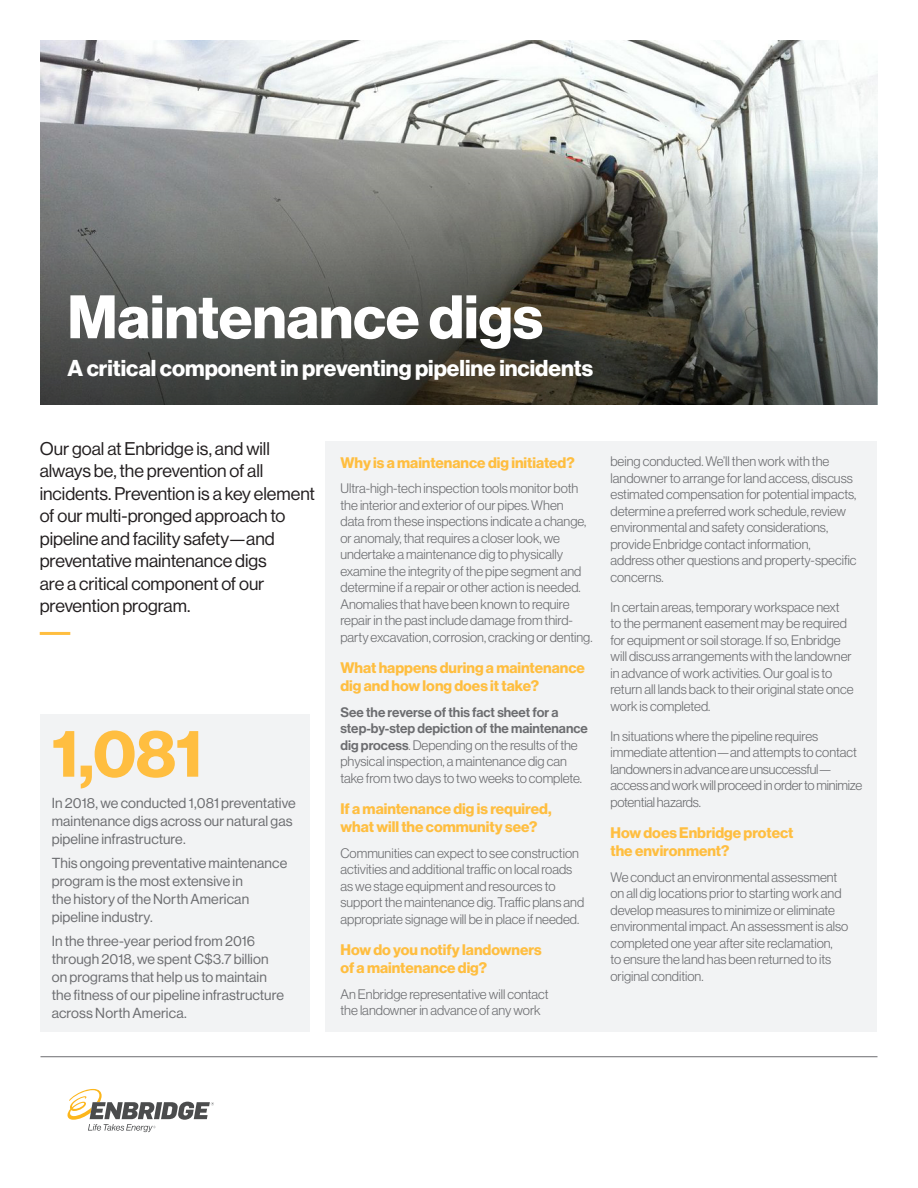
<style>
.page{position:relative;width:918px;height:1188px;background:#fff}
.page>*{position:absolute;margin:0;border:0;box-sizing:border-box;transform-origin:0 0}
.Head_12_14_4{font:66px "N Haas Grotesk DS Std 75 Bd";color:#ffbe40}
.t1{font:60px "N Haas Grotesk DS Std 75 Bd";color:#fff}
.t2{font:22.5px "N Haas Grotesk DS Std 75 Bd";color:#fff}
.Intro_deck_Black{font:18px/22.5px "N Haas Grotesk DS Std 55 Rg";color:#231f20}
.Head_10_12{font:15px/18px "N Haas Grotesk DS Std 75 Bd";color:#ffbe40}
.Head_12_14_4-2{font:14.25px/18px "N Haas Grotesk DS Std 55 Rg";letter-spacing:.005em;color:#6c6d70}
.Body_9_11{font:13.5px/16.5px "N Haas Grotesk DS Std 45 Lt";color:#6c6d70}
.s1{font-family:"N Haas Grotesk DS Std 65 Md"}
</style>
<div class="page">
<hr style="left:40px;top:1056px;width:838px;height:1px;background:#6c6d70">
<hr style="left:40px;top:632px;width:30px;height:3px;background:#ffbe40">
<div style="left:326px;top:441px;width:552px;height:590px;background:#f2f3f4"></div>
<div style="left:40px;top:714px;width:270px;height:317px;background:#f2f3f4"></div>
<svg style="left:68px;top:1089px;width:146px;height:43px"></svg>
<svg style="left:40px;top:40px;width:838px;height:365px;background:#898b88"></svg>
<p class="t1" style="left:68px;top:282px;width:477px">Maintenance digs</p>
<p class="t2" style="left:68px;top:355px;width:527px">A critical component in preventing pipeline incidents</p>
<p class="Intro_deck_Black" style="left:40px;top:438px;width:277px">Our goal at Enbridge is, and will always be, the prevention of all incidents. Prevention is a key element of our multi-pronged approach to pipeline and facility safety—and preventative maintenance digs<br>are a critical component of our prevention program.</p>
<p class="Head_12_14_4" style="left:52px;top:715px;width:152px">1,081</p>
<p class="Head_12_14_4-2" style="left:52px;top:794px;width:245px">In 2018, we conducted 1,081 preventative maintenance digs across our natural gas pipeline infrastructure.</p>
<p class="Head_12_14_4-2" style="left:52px;top:854px;width:237px">This ongoing preventative maintenance program is the most extensive in<br>the history of the North American pipeline industry.</p>
<p class="Head_12_14_4-2" style="left:52px;top:932px;width:234px">In the three-year period from 2016 through 2018, we spent C$3.7 billion on programs that help us to maintain the fitness of our pipeline infrastructure across North America.</p>
<p class="Head_10_12" style="left:340px;top:454px;width:236px">Why is a maintenance dig initiated?</p>
<p class="Body_9_11" style="left:340px;top:480px;width:254px">Ultra-high-tech inspection tools monitor both the interior and exterior of our pipes. When<br>data from these inspections indicate a change, or anomaly, that requires a closer look, we undertake a maintenance dig to physically examine the integrity of the pipe segment and determine if a repair or other action is needed.<br>Anomalies that have been known to require repair in the past include damage from third&shy;party excavation, corrosion, cracking or denting.</p>
<p class="Head_10_12" style="left:340px;top:659px;width:246px">What happens during a maintenance dig and how long does it take?</p>
<p class="Body_9_11" style="left:340px;top:704px;width:249px"><span class="s1">See the reverse of this fact sheet for a step-by-step depiction of the maintenance dig process</span>. Depending on the results of the physical inspection, a maintenance dig can take from two days to two weeks to complete.</p>
<p class="Head_10_12" style="left:340px;top:800px;width:213px">If a maintenance dig is required, what will the community see?</p>
<p class="Body_9_11" style="left:340px;top:845px;width:245px">Communities can expect to see construction activities and additional traffic on local roads as we stage equipment and resources to support the maintenance dig. Traffic plans and appropriate signage will be in place if needed.</p>
<p class="Head_10_12" style="left:340px;top:941px;width:203px">How do you notify landowners of a maintenance dig?</p>
<p class="Body_9_11" style="left:340px;top:986px;width:210px">An Enbridge representative will contact the landowner in advance of any work</p>
<p class="Body_9_11" style="left:610px;top:453px;width:247px">being conducted. We’ll then work with the landowner to arrange for land access, discuss estimated compensation for potential impacts, determine a preferred work schedule, review environmental and safety considerations, provide Enbridge contact information, address other questions and property-specific concerns.</p>
<p class="Body_9_11" style="left:610px;top:599px;width:245px">In certain areas, temporary workspace next to the permanent easement may be required for equipment or soil storage. If so, Enbridge will discuss arrangements with the landowner in advance of work activities. Our goal is to return all lands back to their original state once work is completed.</p>
<p class="Body_9_11" style="left:610px;top:728px;width:253px">In situations where the pipeline requires immediate attention—and attempts to contact landowners in advance are unsuccessful— access and work will proceed in order to minimize potential hazards.</p>
<p class="Head_10_12" style="left:610px;top:824px;width:184px">How does Enbridge protect the environment?</p>
<p class="Body_9_11" style="left:610px;top:869px;width:239px">We conduct an environmental assessment on all dig locations prior to starting work and develop measures to minimize or eliminate environmental impact. An assessment is also completed one year after site reclamation,<br>to ensure the land has been returned to its original condition.</p>
</div>
